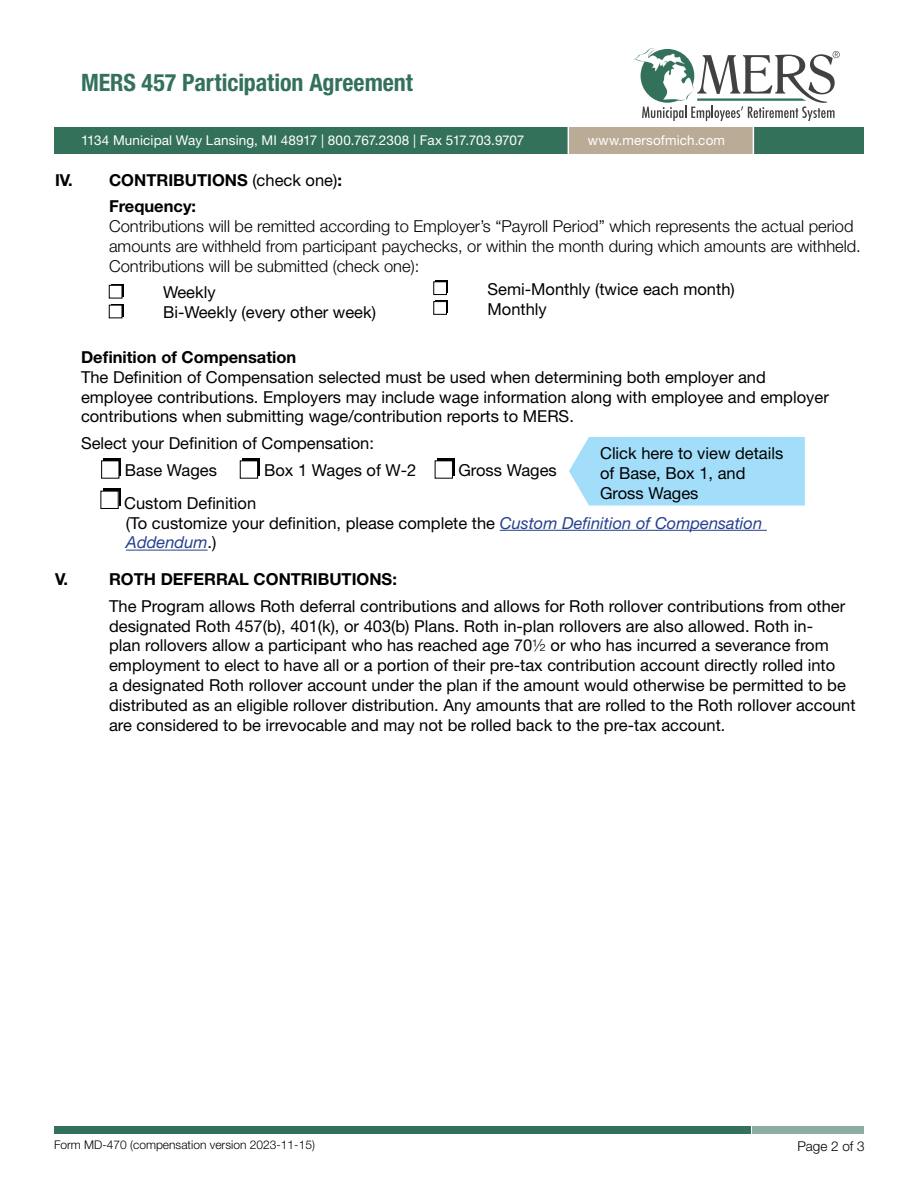
<style>
.page{position:relative;width:918px;height:1188px;background:#fff}
.page>*{position:absolute;margin:0;border:0;box-sizing:border-box;transform-origin:0 0}
.t1{font:700 condensed 24px "Helvetica Neue LT Std";letter-spacing:-.005em;color:#34715b}
.t2{font:16.5px/19.8px "Helvetica Neue LT Std";color:#000}
.t3{font:300 16.5px/19.8px "Helvetica Neue LT Std";color:#000}
.t4{font:700 16.5px/26.5px "Helvetica Neue LT Std";color:#000}
.t5{font:13.5px "Helvetica Neue LT Std";letter-spacing:.01em;color:#fff}
.t6{font:300 13.5px "Helvetica Neue LT Std";color:#000}
.t7{font:300 12px "Helvetica Neue LT Std";color:#000}
.s1{font-weight:400}
.s2{font-style:italic;color:#25408f}
.s3{font-weight:300}
</style>
<div class="page">
<div style="left:752px;top:1127px;width:112px;height:7px;background:#8caea0"></div>
<div style="left:54px;top:1127px;width:697px;height:7px;background:#34715b"></div>
<div style="left:54px;top:127px;width:514px;height:27px;background:#34715b"></div>
<div style="left:753px;top:127px;width:111px;height:27px;background:#34715b"></div>
<div style="left:568px;top:127px;width:185px;height:27px;background:#b9ab96"></div>
<hr style="left:568px;top:121px;width:1px;height:39px;background:#fff">
<svg style="left:634px;top:48px;width:206px;height:106px"></svg>
<hr style="left:500px;top:530px;width:267px;height:1px;background:#25408f">
<hr style="left:126px;top:550px;width:82px;height:1px;background:#25408f">
<div style="left:104px;top:458px;width:17px;height:17px;background:#000"></div>
<div style="left:102px;top:461px;width:17px;height:17px;background:#fff"></div>
<div style="left:101px;top:460px;width:18px;height:19px;border:1px solid #000"></div>
<div style="left:242px;top:458px;width:18px;height:17px;background:#000"></div>
<div style="left:240px;top:461px;width:18px;height:17px;background:#fff"></div>
<div style="left:240px;top:460px;width:18px;height:19px;border:1px solid #000"></div>
<div style="left:437px;top:458px;width:17px;height:17px;background:#000"></div>
<div style="left:435px;top:461px;width:17px;height:17px;background:#fff"></div>
<div style="left:435px;top:460px;width:18px;height:19px;border:1px solid #000"></div>
<svg style="left:103px;top:488px;width:17px;height:18px"></svg>
<div style="left:101px;top:491px;width:17px;height:17px;background:#fff"></div>
<div style="left:569px;top:437px;width:236px;height:69px;background:#a2def9"></div>
<div style="left:111px;top:284px;width:12px;height:13px;background:#000"></div>
<div style="left:109px;top:285px;width:13px;height:13px;background:#fff"></div>
<div style="left:109px;top:285px;width:13px;height:13px;border:1px solid #000"></div>
<div style="left:111px;top:304px;width:12px;height:12px;background:#000"></div>
<div style="left:109px;top:305px;width:13px;height:13px;background:#fff"></div>
<div style="left:109px;top:305px;width:13px;height:13px;border:1px solid #000"></div>
<div style="left:435px;top:280px;width:13px;height:13px;background:#000"></div>
<div style="left:434px;top:282px;width:12px;height:13px;background:#fff"></div>
<div style="left:434px;top:282px;width:13px;height:13px;border:1px solid #000"></div>
<div style="left:435px;top:300px;width:13px;height:13px;background:#000"></div>
<div style="left:434px;top:302px;width:12px;height:12px;background:#fff"></div>
<div style="left:434px;top:301px;width:13px;height:14px;border:1px solid #000"></div>
<h1 class="t1" style="left:81px;top:68px;width:334px">MERS 457 Participation Agreement</h1>
<p class="t5" style="left:81px;top:132px;width:445px">1134 Municipal Way Lansing, MI 48917 | 800.767.2308 | Fax 517.703.9707</p>
<p class="t5" style="left:588px;top:132px;width:139px">www.mersofmich.com</p>
<p class="t4" style="left:109px;top:166px;width:234px;text-indent:-54px">IV. CONTRIBUTIONS <span class="s1">(check one)</span>:<br>Frequency:</p>
<p class="t3" style="left:109px;top:216px;width:753px">Contributions will be remitted according to Employer’s “Payroll Period” which represents the actual period amounts are withheld from participant paychecks, or within the month during which amounts are withheld.<br>Contributions will be submitted (check one):</p>
<p class="t2" style="left:163px;top:282px;width:214px">Weekly<br>Bi-Weekly (every other week)</p>
<p class="t2" style="left:488px;top:279px;width:249px">Semi-Monthly (twice each month)<br>Monthly</p>
<p class="t4" style="left:81px;top:344px;width:217px">Definition of Compensation</p>
<p class="t2" style="left:81px;top:367px;width:749px">The Definition of Compensation selected must be used when determining both employer and employee contributions. Employers may include wage information along with employee and employer contributions when submitting wage/contribution reports to MERS.</p>
<p class="t2" style="left:125px;top:430px;width:251px;line-height:26.5px;text-indent:-44px">Select your Definition of Compensation:<br>Base Wages</p>
<p class="t2" style="left:600px;top:443px;width:185px">Click here to view details of Base, Box 1, and<br>Gross Wages</p>
<p class="t2" style="left:264px;top:460px;width:154px">Box 1 Wages of W-2</p>
<p class="t2" style="left:458px;top:460px;width:100px">Gross Wages</p>
<p class="t2" style="left:124px;top:493px;width:640px">Custom Definition<br>(To customize your definition, please complete the <span class="s2">Custom Definition of Compensation<br>Addendum</span>.)</p>
<p class="t4" style="left:55px;top:566px;width:14px">V.</p>
<p class="t4" style="left:109px;top:566px;width:289px">ROTH DEFERRAL CONTRIBUTIONS:</p>
<p class="t2" style="left:109px;top:596px;width:748px">The Program allows Roth deferral contributions and allows for Roth rollover contributions from other designated Roth 457(b), 401(k), or 403(b) Plans. Roth in-plan rollovers are also allowed. Roth in-<br>plan rollovers allow a participant who has reached age 70<span class="s3">½</span> or who has incurred a severance from employment to elect to have all or a portion of their pre-tax contribution account directly rolled into<br>a designated Roth rollover account under the plan if the amount would otherwise be permitted to be distributed as an eligible rollover distribution. Any amounts that are rolled to the Roth rollover account are considered to be irrevocable and may not be rolled back to the pre-tax account.</p>
<p class="t7" style="left:54px;top:1138px;width:262px">Form MD-470 (compensation version 2023-11-15)</p>
<p class="t6" style="left:797px;top:1137px;width:69px">Page 2 of 3</p>
</div>
